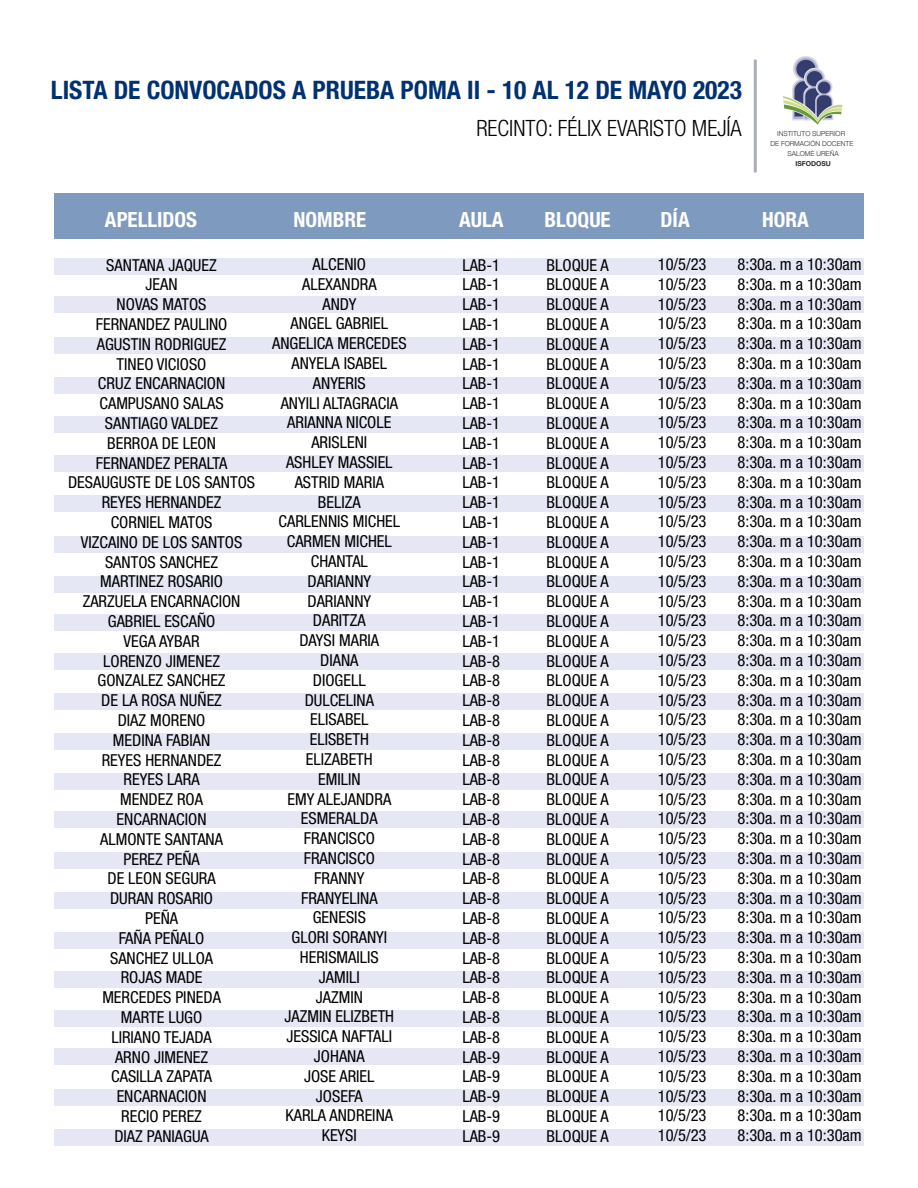
<style>
.page{position:relative;width:918px;height:1188px;background:#fff}
.page>*{position:absolute;margin:0;border:0;box-sizing:border-box;transform-origin:0 0}
.t1{font:700 condensed 25.5px "Helvetica Neue LT Std";color:#003171}
.t2{font:300 condensed 22.5px "Helvetica Neue LT Std";color:#000}
.t3{font:700 condensed 21px "Helvetica Neue LT Std";color:#fff}
.t4{font:condensed 16.5px/19.8px "Helvetica Neue LT Std";color:#000;text-align:justify}
.t5{font:300 6.75px/9.9px "Helvetica Neue";color:#292929;text-align:center}
.t6{font:700 6.75px "Helvetica Neue";color:#292929}
</style>
<div class="page">
<hr style="left:754px;top:60px;width:3px;height:112px;background:#aaacbc">
<svg style="left:783px;top:56px;width:60px;height:69px"></svg>
<div style="left:54px;top:258px;width:810px;height:17px;background:#e5e8f4"></div>
<div style="left:54px;top:615px;width:810px;height:16px;background:#e5e8f4"></div>
<div style="left:54px;top:417px;width:810px;height:16px;background:#e5e8f4"></div>
<div style="left:54px;top:773px;width:810px;height:17px;background:#e5e8f4"></div>
<div style="left:54px;top:1010px;width:810px;height:17px;background:#e5e8f4"></div>
<div style="left:54px;top:297px;width:810px;height:16px;background:#e5e8f4"></div>
<div style="left:54px;top:653px;width:810px;height:16px;background:#e5e8f4"></div>
<div style="left:54px;top:455px;width:810px;height:17px;background:#e5e8f4"></div>
<div style="left:54px;top:811px;width:810px;height:17px;background:#e5e8f4"></div>
<div style="left:54px;top:1049px;width:810px;height:16px;background:#e5e8f4"></div>
<div style="left:54px;top:337px;width:810px;height:16px;background:#e5e8f4"></div>
<div style="left:54px;top:693px;width:810px;height:17px;background:#e5e8f4"></div>
<div style="left:54px;top:495px;width:810px;height:17px;background:#e5e8f4"></div>
<div style="left:54px;top:852px;width:810px;height:16px;background:#e5e8f4"></div>
<div style="left:54px;top:1089px;width:810px;height:17px;background:#e5e8f4"></div>
<div style="left:54px;top:1129px;width:810px;height:17px;background:#e5e8f4"></div>
<div style="left:54px;top:377px;width:810px;height:17px;background:#e5e8f4"></div>
<div style="left:54px;top:734px;width:810px;height:16px;background:#e5e8f4"></div>
<div style="left:54px;top:971px;width:810px;height:16px;background:#e5e8f4"></div>
<div style="left:54px;top:536px;width:810px;height:16px;background:#e5e8f4"></div>
<div style="left:54px;top:892px;width:810px;height:17px;background:#e5e8f4"></div>
<div style="left:54px;top:576px;width:810px;height:17px;background:#e5e8f4"></div>
<div style="left:54px;top:933px;width:810px;height:16px;background:#e5e8f4"></div>
<div style="left:54px;top:194px;width:810px;height:45px;background:#7e9abf"></div>
<h1 class="t1" style="left:51px;top:75px;width:693px">LISTA DE CONVOCADOS A PRUEBA POMA II - 10 AL 12 DE MAYO 2023</h1>
<h2 class="t2" style="left:476px;top:115px;width:267px">RECINTO: FÉLIX EVARISTO MEJÍA</h2>
<p class="t5" style="left:770px;top:128px;width:84px">INSTITUTO SUPERIOR<br>DE FORMACIÓN DOCENTE<br>SALOMÉ UREÑA</p>
<p class="t6" style="left:795px;top:158px;width:37px">ISFODOSU</p>
<p class="t3" style="left:105px;top:207px;width:94px">APELLIDOS</p>
<p class="t3" style="left:293px;top:207px;width:74px">NOMBRE</p>
<p class="t3" style="left:459px;top:207px;width:46px">AULA</p>
<p class="t3" style="left:545px;top:207px;width:68px">BLOQUE</p>
<p class="t3" style="left:661px;top:207px;width:31px">DÍA</p>
<p class="t3" style="left:762px;top:207px;width:48px">HORA</p>
<p class="t4" style="left:68px;top:255px;width:189px;text-align:center">SANTANA JAQUEZ<br>JEAN<br>NOVAS MATOS<br>FERNANDEZ PAULINO<br>AGUSTIN RODRIGUEZ<br>TINEO VICIOSO<br>CRUZ ENCARNACION<br>CAMPUSANO SALAS<br>SANTIAGO VALDEZ<br>BERROA DE LEON<br>FERNANDEZ PERALTA<br>DESAUGUSTE DE LOS SANTOS<br>REYES HERNANDEZ<br>CORNIEL MATOS<br>VIZCAINO DE LOS SANTOS<br>SANTOS SANCHEZ<br>MARTINEZ ROSARIO<br>ZARZUELA ENCARNACION<br>GABRIEL ESCAÑO<br>VEGA AYBAR<br>LORENZO JIMENEZ<br>GONZALEZ SANCHEZ<br>DE LA ROSA NUÑEZ<br>DIAZ MORENO<br>MEDINA FABIAN<br>REYES HERNANDEZ<br>REYES LARA<br>MENDEZ ROA<br>ENCARNACION<br>ALMONTE SANTANA<br>PEREZ PEÑA<br>DE LEON SEGURA<br>DURAN ROSARIO<br>PEÑA<br>FAÑA PEÑALO<br>SANCHEZ ULLOA<br>ROJAS MADE<br>MERCEDES PINEDA<br>MARTE LUGO<br>LIRIANO TEJADA<br>ARNO JIMENEZ<br>CASILLA ZAPATA<br>ENCARNACION<br>RECIO PEREZ<br>DIAZ PANIAGUA</p>
<p class="t4" style="left:272px;top:254px;width:136px;text-align:center">ALCENIO<br>ALEXANDRA<br>ANDY<br>ANGEL GABRIEL<br>ANGELICA MERCEDES<br>ANYELA ISABEL<br>ANYERIS<br>ANYILI ALTAGRACIA<br>ARIANNA NICOLE<br>ARISLENI<br>ASHLEY MASSIEL<br>ASTRID MARIA<br>BELIZA<br>CARLENNIS MICHEL<br>CARMEN MICHEL<br>CHANTAL<br>DARIANNY<br>DARIANNY<br>DARITZA<br>DAYSI MARIA<br>DIANA<br>DIOGELL<br>DULCELINA<br>ELISABEL<br>ELISBETH<br>ELIZABETH<br>EMILIN<br>EMY ALEJANDRA<br>ESMERALDA<br>FRANCISCO<br>FRANCISCO<br>FRANNY<br>FRANYELINA<br>GENESIS<br>GLORI SORANYI<br>HERISMAILIS<br>JAMILI<br>JAZMIN<br>JAZMIN ELIZBETH<br>JESSICA NAFTALI<br>JOHANA<br>JOSE ARIEL<br>JOSEFA<br>KARLA ANDREINA<br>KEYSI</p>
<p class="t4" style="left:462px;top:255px;width:39px">LAB-1<br>LAB-1<br>LAB-1<br>LAB-1<br>LAB-1<br>LAB-1<br>LAB-1<br>LAB-1<br>LAB-1<br>LAB-1<br>LAB-1<br>LAB-1<br>LAB-1<br>LAB-1<br>LAB-1<br>LAB-1<br>LAB-1<br>LAB-1<br>LAB-1<br>LAB-1<br>LAB-8<br>LAB-8<br>LAB-8<br>LAB-8<br>LAB-8<br>LAB-8<br>LAB-8<br>LAB-8<br>LAB-8<br>LAB-8<br>LAB-8<br>LAB-8<br>LAB-8<br>LAB-8<br>LAB-8<br>LAB-8<br>LAB-8<br>LAB-8<br>LAB-8<br>LAB-8<br>LAB-9<br>LAB-9<br>LAB-9<br>LAB-9<br>LAB-9</p>
<p class="t4" style="left:547px;top:255px;width:64px">BLOQUE A BLOQUE A BLOQUE A BLOQUE A BLOQUE A BLOQUE A BLOQUE A BLOQUE A BLOQUE A BLOQUE A BLOQUE A BLOQUE A BLOQUE A BLOQUE A BLOQUE A BLOQUE A BLOQUE A BLOQUE A BLOQUE A BLOQUE A BLOQUE A BLOQUE A BLOQUE A BLOQUE A BLOQUE A BLOQUE A BLOQUE A BLOQUE A BLOQUE A BLOQUE A BLOQUE A BLOQUE A BLOQUE A BLOQUE A BLOQUE A BLOQUE A BLOQUE A BLOQUE A BLOQUE A BLOQUE A BLOQUE A BLOQUE A BLOQUE A BLOQUE A BLOQUE A</p>
<p class="t4" style="left:658px;top:254px;width:50px">10/5/23<br>10/5/23<br>10/5/23<br>10/5/23<br>10/5/23<br>10/5/23<br>10/5/23<br>10/5/23<br>10/5/23<br>10/5/23<br>10/5/23<br>10/5/23<br>10/5/23<br>10/5/23<br>10/5/23<br>10/5/23<br>10/5/23<br>10/5/23<br>10/5/23<br>10/5/23<br>10/5/23<br>10/5/23<br>10/5/23<br>10/5/23<br>10/5/23<br>10/5/23<br>10/5/23<br>10/5/23<br>10/5/23<br>10/5/23<br>10/5/23<br>10/5/23<br>10/5/23<br>10/5/23<br>10/5/23<br>10/5/23<br>10/5/23<br>10/5/23<br>10/5/23<br>10/5/23<br>10/5/23<br>10/5/23<br>10/5/23<br>10/5/23<br>10/5/23</p>
<p class="t4" style="left:737px;top:254px;width:126px">8:30a. m a 10:30am 8:30a. m a 10:30am 8:30a. m a 10:30am 8:30a. m a 10:30am 8:30a. m a 10:30am 8:30a. m a 10:30am 8:30a. m a 10:30am 8:30a. m a 10:30am 8:30a. m a 10:30am 8:30a. m a 10:30am 8:30a. m a 10:30am 8:30a. m a 10:30am 8:30a. m a 10:30am 8:30a. m a 10:30am 8:30a. m a 10:30am 8:30a. m a 10:30am 8:30a. m a 10:30am 8:30a. m a 10:30am 8:30a. m a 10:30am 8:30a. m a 10:30am 8:30a. m a 10:30am 8:30a. m a 10:30am 8:30a. m a 10:30am 8:30a. m a 10:30am 8:30a. m a 10:30am 8:30a. m a 10:30am 8:30a. m a 10:30am 8:30a. m a 10:30am 8:30a. m a 10:30am 8:30a. m a 10:30am 8:30a. m a 10:30am 8:30a. m a 10:30am 8:30a. m a 10:30am 8:30a. m a 10:30am 8:30a. m a 10:30am 8:30a. m a 10:30am 8:30a. m a 10:30am 8:30a. m a 10:30am 8:30a. m a 10:30am 8:30a. m a 10:30am 8:30a. m a 10:30am 8:30a. m a 10:30am 8:30a. m a 10:30am 8:30a. m a 10:30am 8:30a. m a 10:30am</p>
</div>
